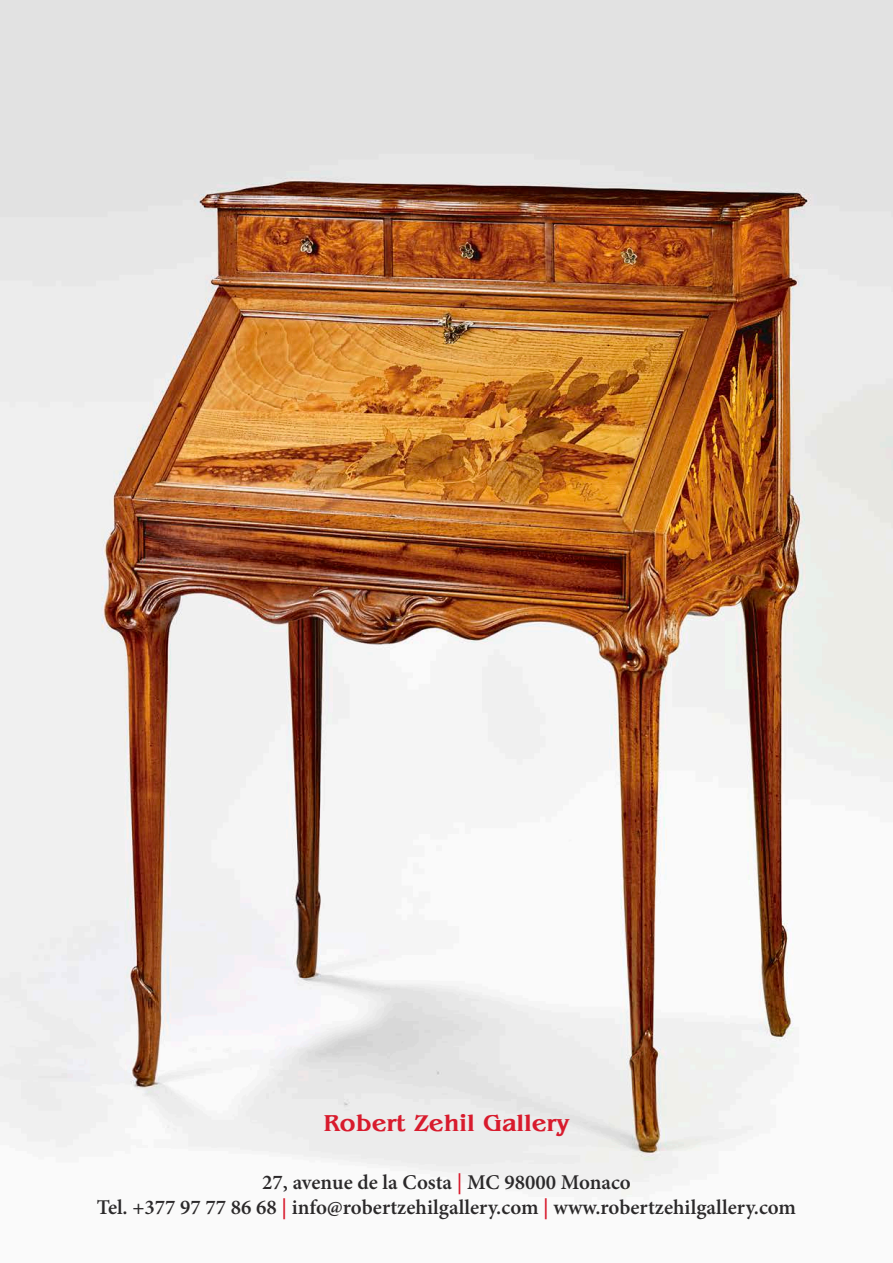
<style>
.page{position:relative;width:893px;height:1263px;background:#fff}
.page>*{position:absolute;margin:0;border:0;box-sizing:border-box;transform-origin:0 0}
.t1{font:700 24px "Benguiat";color:#d81b2d}
.t2{font:600 21px "Minion Pro";color:#2b292a}
.t3{font:18px "Minion Pro";color:#231f20}
.s1{color:#d81b2d}
</style>
<div class="page">
<img style="left:0;top:0;width:893px;height:1197px">
<p class="t1" style="left:324px;top:1110px;width:247px">Robert Zehil Gallery</p>
<p class="t2" style="left:262px;top:1168px;width:370px">27, avenue de la Costa <span class="s1">|</span> MC 98000 Monaco</p>
<p class="t2" style="left:97px;top:1193px;width:701px">Tel. +377 97 77 86 68 <span class="s1">|</span> info@robertzehilgallery.com <span class="s1">|</span> www.robertzehilgallery.com</p>
<p class="t3" style="left:423px;top:1204px;width:48px">- 132 -</p>
</div>
